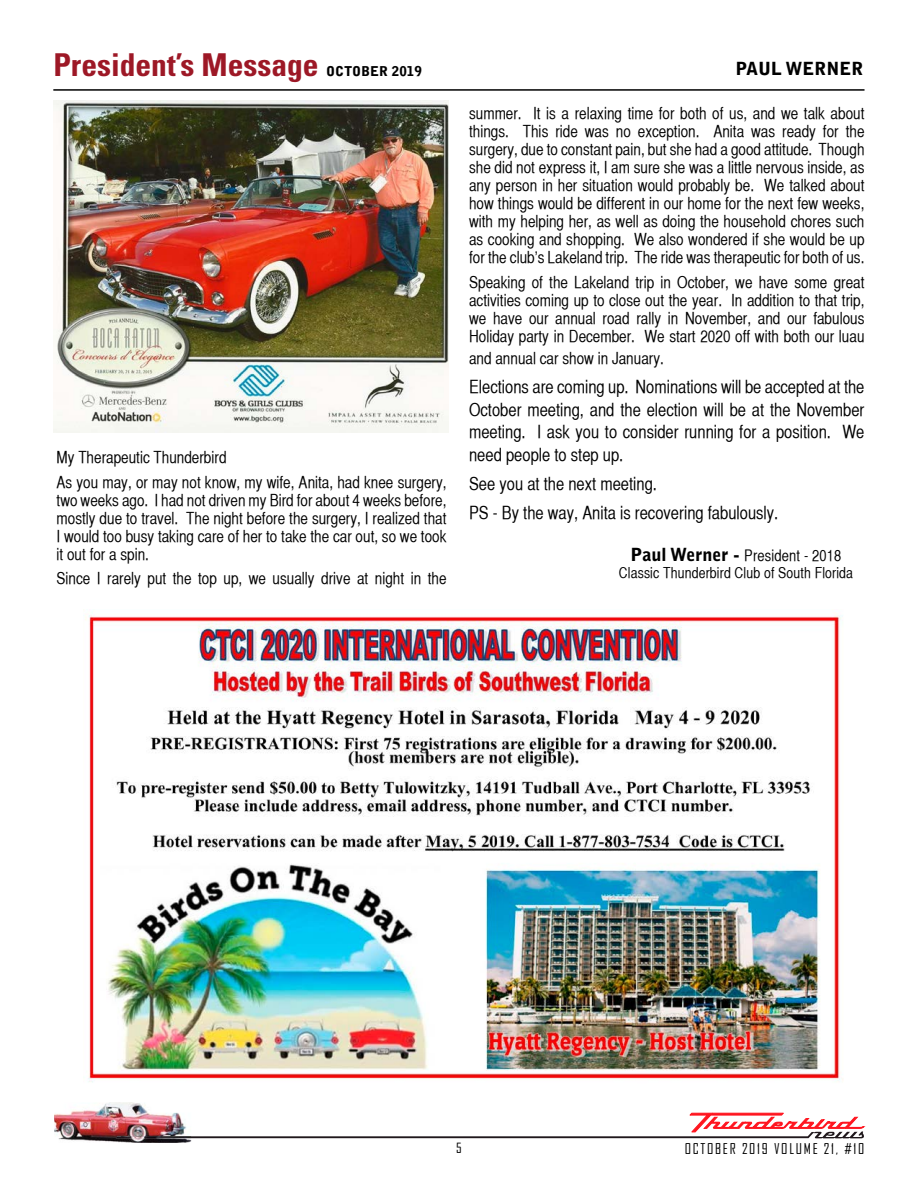
<style>
.page{position:relative;width:918px;height:1188px;background:#fff}
.page>*{position:absolute;margin:0;border:0;box-sizing:border-box;transform-origin:0 0}
.t1{font:700 condensed 31.5px "Univers";color:#9d1826}
.t2{font:18px/22.5px "Helvetica CY Plain";color:#000;text-align:justify}
.t3{font:900 18px "Bell Gothic Std";color:#000}
.t4{font:16.5px/18px "Helvetica CY Plain";color:#000;text-align:justify}
.t5{font:15.75px "Helvetica CY Plain";letter-spacing:.01em;color:#000}
.t6{font:15px "Helvetica CY Plain";letter-spacing:.01em;color:#000}
.t7{font:14.25px "Agency FB";letter-spacing:.12em;color:#000}
.t8{font:900 13.5px "Bell Gothic Std";color:#000}
.t9{font:13.5px "Agency FB";color:#000}
.s1{font-family:"Bell Gothic Std";font-weight:900;font-size:18px}
</style>
<div class="page">
<img style="left:85px;top:615px;width:758px;height:468px">
<hr style="left:53px;top:89px;width:812px;height:2px;background:#000">
<img style="left:53px;top:101px;width:396px;height:332px">
<svg style="left:191px;top:1113px;width:674px;height:25px"></svg>
<img style="left:54px;top:1102px;width:137px;height:41px">
<img style="left:116px;top:1136px;width:75px;height:2px">
<h1 class="t1" style="left:53px;top:45px;width:267px">President’s Message</h1>
<p class="t3" style="left:735px;top:58px;width:129px">PAUL WERNER</p>
<p class="t8" style="left:326px;top:63px;width:97px">OCTOBER 2019</p>
<p class="t4" style="left:57px;top:445px;width:391px;line-height:24.8px">My Therapeutic Thunderbird<br>As you may, or may not know, my wife, Anita, had knee surgery,</p>
<p class="t4" style="left:57px;top:491px;width:391px">two weeks ago. I had not driven my Bird for about 4 weeks before, mostly due to travel. The night before the surgery, I realized that I would too busy taking care of her to take the car out, so we took it out for a spin.</p>
<p class="t4" style="left:57px;top:570px;width:391px">Since I rarely put the top up, we usually drive at night in the</p>
<p class="t4" style="left:469px;top:104px;width:397px">summer. It is a relaxing time for both of us, and we talk about things. This ride was no exception. Anita was ready for the surgery, due to constant pain, but she had a good attitude. Though she did not express it, I am sure she was a little nervous inside, as any person in her situation would probably be. We talked about how things would be different in our home for the next few weeks, with my helping her, as well as doing the household chores such as cooking and shopping. We also wondered if she would be up for the club’s Lakeland trip. The ride was therapeutic for both of us.</p>
<p class="t4" style="left:469px;top:273px;width:397px">Speaking of the Lakeland trip in October, we have some great activities coming up to close out the year. In addition to that trip, we have our annual road rally in November, and our fabulous Holiday party in December. We start 2020 off with both our luau</p>
<p class="t4" style="left:469px;top:349px;width:196px">and annual car show in January.</p>
<p class="t2" style="left:469px;top:376px;width:397px">Elections are coming up. Nominations will be accepted at the October meeting, and the election will be at the November meeting. I ask you to consider running for a position. We need people to step up.</p>
<p class="t2" style="left:469px;top:469px;width:311px;line-height:29.2px">See you at the next meeting.<br>PS - By the way, Anita is recovering fabulously.</p>
<p class="t5" style="left:631px;top:547px;width:212px"><span class="s1">Paul Werner -</span> President - 2018</p>
<p class="t6" style="left:619px;top:564px;width:236px">Classic Thunderbird Club of South Florida</p>
<p class="t9" style="left:456px;top:1140px;width:7px">5</p>
<p class="t7" style="left:685px;top:1140px;width:181px">OCTOBER 2019 VOLUME 21, #10</p>
</div>
